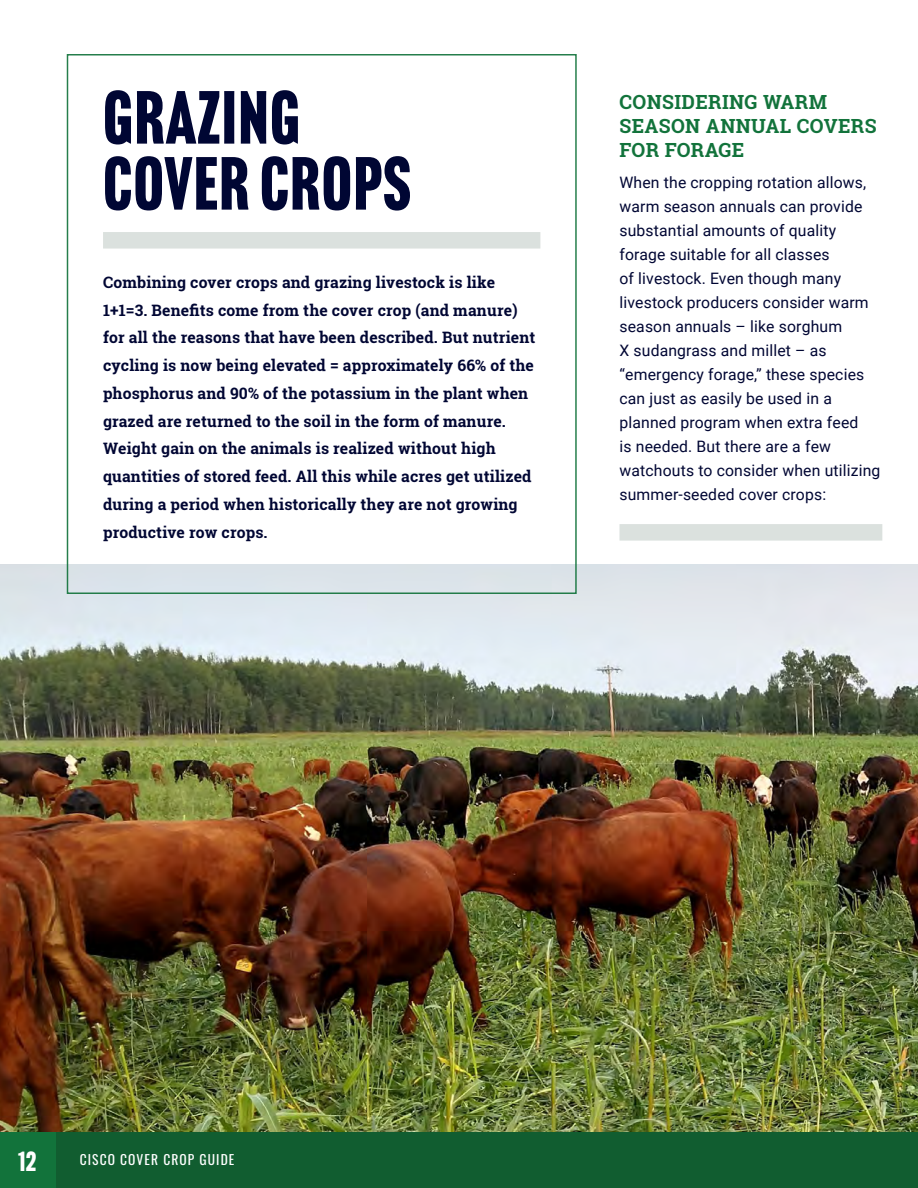
<style>
.page{position:relative;width:918px;height:1188px;background:#fff}
.page>*{position:absolute;margin:0;border:0;box-sizing:border-box;transform-origin:0 0}
.t1{font:73.5px/66px "Headline Gothic ATF";letter-spacing:.02em;color:#000633}
.Sans_Serif_Body_Copy{font:27px "Headline Gothic ATF";color:#fff}
.Sans_Serif_Body_Copy-2{font:700 19.5px/24px "Roboto Slab";letter-spacing:.02em;color:#12733b}
.Serif_Body_Copy{font:700 15.75px/27.8px "Roboto Slab";letter-spacing:.01em;color:#000633}
.Sans_Serif_Body_Copy-3{font:15.75px/24px "Roboto";letter-spacing:.01em;color:#000633}
.Sans_Serif_Body_Copy-4{font:13.5px "Oswald";letter-spacing:.08em;color:#fff}
</style>
<div class="page">
<img style="left:0;top:564px;width:918px;height:569px">
<div style="left:0;top:1133px;width:918px;height:55px;background:#115d30"></div>
<div style="left:0;top:1133px;width:55px;height:55px;background:#12733b"></div>
<div style="left:67px;top:54px;width:510px;height:540px;border:2px solid #12733b"></div>
<div style="left:103px;top:232px;width:437px;height:17px;background:#dbe1de"></div>
<div style="left:620px;top:524px;width:262px;height:17px;background:#dbe1de"></div>
<p class="t1" style="left:103px;top:86px;width:309px">GRAZING<br>COVER CROPS</p>
<p class="Sans_Serif_Body_Copy-2" style="left:620px;top:90px;width:259px">CONSIDERING WARM<br>SEASON ANNUAL COVERS<br>FOR FORAGE</p>
<p class="Sans_Serif_Body_Copy-3" style="left:620px;top:170px;width:262px">When the cropping rotation allows, warm season annuals can provide substantial amounts of quality forage suitable for all classes<br>of livestock. Even though many livestock producers consider warm season annuals – like sorghum<br>X sudangrass and millet – as “emergency forage,” these species can just as easily be used in a planned program when extra feed<br>is needed. But there are a few watchouts to consider when utilizing summer-seeded cover crops:</p>
<p class="Serif_Body_Copy" style="left:103px;top:268px;width:434px">Combining cover crops and grazing livestock is like 1+1=3. Benefits come from the cover crop (and manure) for all the reasons that have been described. But nutrient cycling is now being elevated = approximately 66% of the phosphorus and 90% of the potassium in the plant when grazed are returned to the soil in the form of manure.<br>Weight gain on the animals is realized without high quantities of stored feed. All this while acres get utilized during a period when historically they are not growing productive row crops.</p>
<p class="Sans_Serif_Body_Copy" style="left:19px;top:1145px;width:19px">12</p>
<p class="Sans_Serif_Body_Copy-4" style="left:80px;top:1148px;width:156px">CISCO COVER CROP GUIDE</p>
</div>
